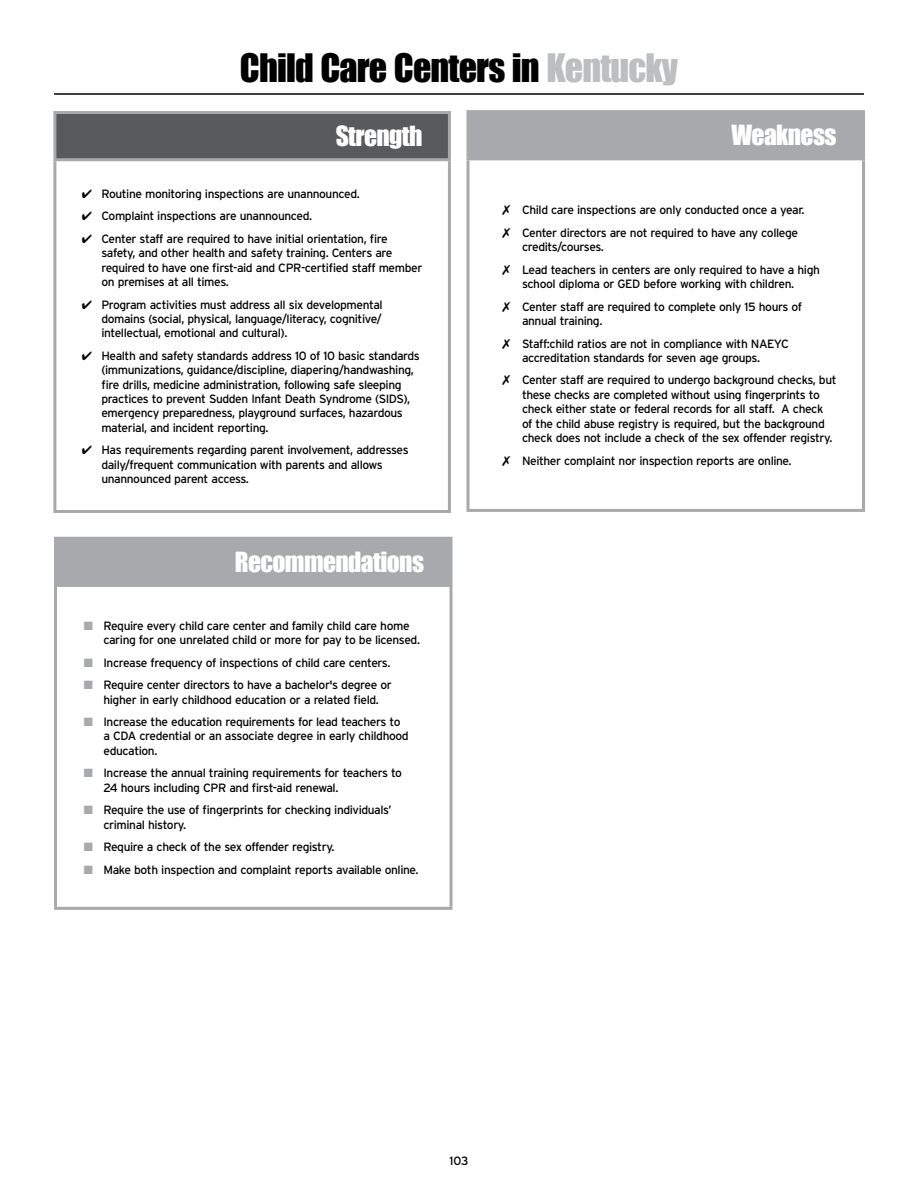
<style>
.page{position:relative;width:918px;height:1188px;background:#fff}
.page>*{position:absolute;margin:0;border:0;box-sizing:border-box;transform-origin:0 0}
.t1{font:36px "Impact";letter-spacing:-.025em;color:#000}
.t2{font:25.5px "Impact";letter-spacing:-.025em;color:#fff}
.t3{font:12px/14.4px "Interstate";letter-spacing:-.035em;color:#000}
.s1{color:#bcbec0}
.s2{color:#a7a9ac}
</style>
<div class="page">
<div style="left:468px;top:112px;width:396px;height:47px;background:#a7a9ac"></div>
<hr style="left:466px;top:110px;width:399px;height:3px;background:#a7a9ac">
<svg style="left:466px;top:113px;width:2px;height:44px"></svg>
<hr style="left:862px;top:113px;width:3px;height:44px;background:#a7a9ac">
<hr style="left:466px;top:157px;width:399px;height:3px;background:#a7a9ac">
<svg style="left:466px;top:160px;width:4px;height:349px"></svg>
<hr style="left:862px;top:160px;width:3px;height:349px;background:#a7a9ac">
<hr style="left:466px;top:509px;width:399px;height:3px;background:#a7a9ac">
<div style="left:55px;top:112px;width:394px;height:48px;background:#58595b"></div>
<hr style="left:53px;top:111px;width:398px;height:3px;background:#a7a9ac">
<hr style="left:53px;top:114px;width:3px;height:44px;background:#a7a9ac">
<hr style="left:448px;top:114px;width:3px;height:44px;background:#a7a9ac">
<hr style="left:53px;top:158px;width:398px;height:3px;background:#a7a9ac">
<hr style="left:53px;top:161px;width:3px;height:349px;background:#a7a9ac">
<hr style="left:448px;top:161px;width:3px;height:349px;background:#a7a9ac">
<hr style="left:53px;top:510px;width:398px;height:3px;background:#a7a9ac">
<div style="left:56px;top:538px;width:395px;height:47px;background:#a7a9ac"></div>
<hr style="left:54px;top:537px;width:399px;height:3px;background:#a7a9ac">
<hr style="left:54px;top:540px;width:3px;height:44px;background:#a7a9ac">
<hr style="left:450px;top:540px;width:3px;height:44px;background:#a7a9ac">
<hr style="left:54px;top:584px;width:399px;height:3px;background:#a7a9ac">
<hr style="left:54px;top:587px;width:3px;height:320px;background:#a7a9ac">
<hr style="left:450px;top:587px;width:3px;height:320px;background:#a7a9ac">
<hr style="left:54px;top:907px;width:399px;height:3px;background:#a7a9ac">
<hr style="left:54px;top:93px;width:810px;height:2px;background:#000">
<h1 class="t1" style="left:240px;top:40px;width:440px">Child Care Centers in <span class="s1">Kentucky</span></h1>
<h2 class="t2" style="left:336px;top:116px;width:88px">Strength</h2>
<h2 class="t2" style="left:731px;top:116px;width:107px">Weakness</h2>
<p class="t3" style="left:82px;top:186px;width:279px">✔ Routine monitoring inspections are unannounced.</p>
<p class="t3" style="left:82px;top:209px;width:232px">✔ Complaint inspections are unannounced.</p>
<p class="t3" style="left:101px;top:231px;width:323px;text-indent:-20px">✔ Center staff are required to have initial orientation, fire safety, and other health and safety training. Centers are required to have one first-aid and CPR-certified staff member on premises at all times.</p>
<p class="t3" style="left:101px;top:297px;width:283px;text-align:justify;text-indent:-20px">✔ Program activities must address all six developmental domains (social, physical, language/literacy, cognitive/ intellectual, emotional and cultural).</p>
<p class="t3" style="left:101px;top:348px;width:320px;text-indent:-20px">✔ Health and safety standards address 10 of 10 basic standards (immunizations, guidance/discipline, diapering/handwashing, fire drills, medicine administration, following safe sleeping practices to prevent Sudden Infant Death Syndrome (SIDS), emergency preparedness, playground surfaces, hazardous material, and incident reporting.</p>
<p class="t3" style="left:101px;top:443px;width:309px;text-indent:-20px">✔ Has requirements regarding parent involvement, addresses daily/frequent communication with parents and allows unannounced parent access.</p>
<h2 class="t2" style="left:235px;top:542px;width:191px">Recommendations</h2>
<p class="t3" style="left:103px;top:618px;width:318px;text-indent:-19px"><span class="s2">■</span> Require every child care center and family child care home caring for one unrelated child or more for pay to be licensed.</p>
<p class="t3" style="left:84px;top:655px;width:308px"><span class="s2">■</span> Increase frequency of inspections of child care centers.</p>
<p class="t3" style="left:84px;top:678px;width:310px;text-align:center"><span class="s2">■</span> Require center directors to have a bachelor's degree or higher in early childhood education or a related field.</p>
<p class="t3" style="left:103px;top:715px;width:307px;text-indent:-20px"><span class="s2">■</span> Increase the education requirements for lead teachers to a CDA credential or an associate degree in early childhood education.</p>
<p class="t3" style="left:103px;top:766px;width:300px;text-indent:-20px"><span class="s2">■</span> Increase the annual training requirements for teachers to<br>24 hours including CPR and first-aid renewal.</p>
<p class="t3" style="left:103px;top:803px;width:290px;text-indent:-19px"><span class="s2">■</span> Require the use of fingerprints for checking individuals’ criminal history.</p>
<p class="t3" style="left:84px;top:840px;width:252px"><span class="s2">■</span> Require a check of the sex offender registry.</p>
<p class="t3" style="left:84px;top:862px;width:336px"><span class="s2">■</span> Make both inspection and complaint reports available online.</p>
<p class="t3" style="left:502px;top:199px;width:304px;line-height:22.5px">✗ Child care inspections are only conducted once a year. ✗ Center directors are not required to have any college</p>
<p class="t3" style="left:502px;top:236px;width:319px;line-height:22.5px;text-indent:20px">credits/courses.<br>✗ Lead teachers in centers are only required to have a high</p>
<p class="t3" style="left:502px;top:273px;width:301px;line-height:22.5px;text-indent:20px">school diploma or GED before working with children. ✗ Center staff are required to complete only 15 hours of</p>
<p class="t3" style="left:502px;top:310px;width:288px;line-height:22.5px;text-indent:20px">annual training.<br>✗ Staff:child ratios are not in compliance with NAEYC</p>
<p class="t3" style="left:502px;top:346px;width:336px;line-height:22.5px;text-indent:20px">accreditation standards for seven age groups.<br>✗ Center staff are required to undergo background checks, but</p>
<p class="t3" style="left:522px;top:387px;width:312px">these checks are completed without using fingerprints to check either state or federal records for all staff. A check of the child abuse registry is required, but the background check does not include a check of the sex offender registry.</p>
<p class="t3" style="left:502px;top:453px;width:291px">✗ Neither complaint nor inspection reports are online.</p>
<p class="t3" style="left:449px;top:1154px;width:21px">103</p>
</div>
